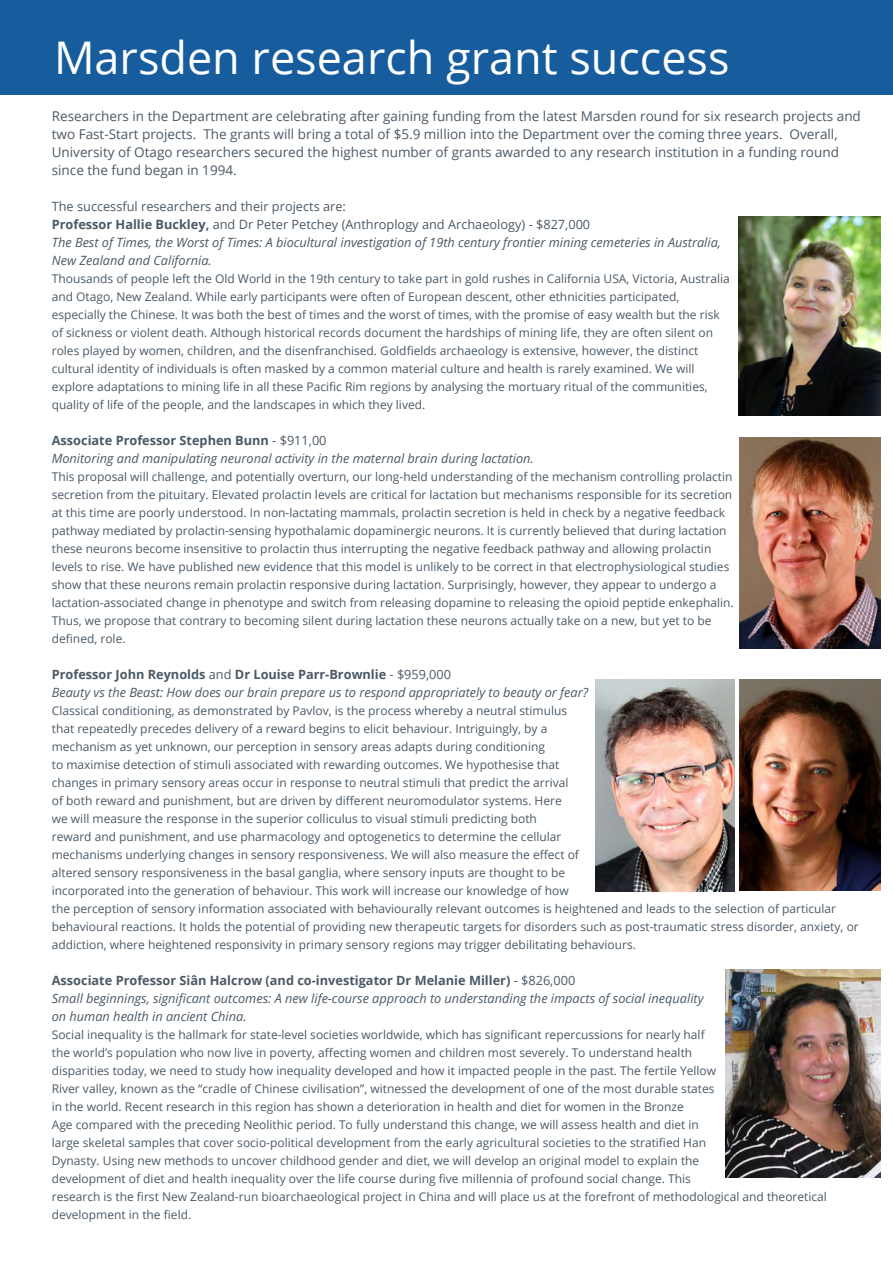
<style>
.page{position:relative;width:893px;height:1263px;background:#fff}
.page>*{position:absolute;margin:0;border:0;box-sizing:border-box;transform-origin:0 0}
.t1{font:45px "Open Sans";color:#fff}
.t2{font:13.5px/18px "Open Sans";color:#4b5966}
.t3{font:italic 12.75px/18px "Open Sans";color:#4b5966}
.t4{font:700 12.75px "Open Sans";color:#4b5966}
.t5{font:12.75px "Open Sans";color:#4b5966}
.t6{font:12px/18px "Open Sans";color:#4b5966}
.s1{font-weight:700}
.s2{font-weight:400}
</style>
<div class="page">
<div style="left:0;top:0;width:893px;height:95px;background:#175d9e"></div>
<img style="left:740px;top:437px;width:141px;height:212px">
<img style="left:739px;top:679px;width:142px;height:212px">
<img style="left:596px;top:679px;width:138px;height:212px">
<img style="left:738px;top:216px;width:143px;height:200px">
<img style="left:725px;top:969px;width:156px;height:209px">
<p class="t1" style="left:54px;top:26px;width:677px">Marsden research grant success</p>
<p class="t2" style="left:52px;top:107px;width:811px">Researchers in the Department are celebrating after gaining funding from the latest Marsden round for six research projects and two Fast-Start projects. The grants will bring a total of $5.9 million into the Department over the coming three years. Overall, University of Otago researchers secured the highest number of grants awarded to any research institution in a funding round since the fund began in 1994.</p>
<p class="t5" style="left:52px;top:198px;width:296px">The successful researchers and their projects are:</p>
<p class="t5" style="left:52px;top:216px;width:540px"><span class="s1">Professor Hallie Buckley,</span> and Dr Peter Petchey (Anthroplogy and Archaeology) - $827,000</p>
<p class="t3" style="left:52px;top:233px;width:671px">The Best of Times, the Worst of Times: A biocultural investigation of 19th century frontier mining cemeteries in Australia,<br>New Zealand and California.</p>
<p class="t6" style="left:52px;top:269px;width:680px">Thousands of people left the Old World in the 19th century to take part in gold rushes in California USA, Victoria, Australia and Otago, New Zealand. While early participants were often of European descent, other ethnicities participated, especially the Chinese. It was both the best of times and the worst of times, with the promise of easy wealth but the risk of sickness or violent death. Although historical records document the hardships of mining life, they are often silent on roles played by women, children, and the disenfranchised. Goldfields archaeology is extensive, however, the distinct cultural identity of individuals is often masked by a common material culture and health is rarely examined. We will explore adaptations to mining life in all these Pacific Rim regions by analysing the mortuary ritual of the communities, quality of life of the people, and the landscapes in which they lived.</p>
<p class="t4" style="left:52px;top:431px;width:276px">Associate Professor Stephen Bunn <span class="s2">- $911,00</span></p>
<p class="t3" style="left:52px;top:449px;width:483px">Monitoring and manipulating neuronal activity in the maternal brain during lactation.</p>
<p class="t6" style="left:52px;top:467px;width:683px">This proposal will challenge, and potentially overturn, our long-held understanding of the mechanism controlling prolactin secretion from the pituitary. Elevated prolactin levels are critical for lactation but mechanisms responsible for its secretion at this time are poorly understood. In non-lactating mammals, prolactin secretion is held in check by a negative feedback pathway mediated by prolactin-sensing hypothalamic dopaminergic neurons. It is currently believed that during lactation these neurons become insensitive to prolactin thus interrupting the negative feedback pathway and allowing prolactin levels to rise. We have published new evidence that this model is unlikely to be correct in that electrophysiological studies show that these neurons remain prolactin responsive during lactation. Surprisingly, however, they appear to undergo a lactation-associated change in phenotype and switch from releasing dopamine to releasing the opioid peptide enkephalin.<br>Thus, we propose that contrary to becoming silent during lactation these neurons actually take on a new, but yet to be defined, role.</p>
<p class="t4" style="left:52px;top:665px;width:401px">Professor John Reynolds <span class="s2">and</span> Dr Louise Parr-Brownlie <span class="s2">- $959,000</span></p>
<p class="t3" style="left:52px;top:683px;width:538px">Beauty vs the Beast: How does our brain prepare us to respond appropriately to beauty or fear?</p>
<p class="t6" style="left:52px;top:701px;width:808px">Classical conditioning, as demonstrated by Pavlov, is the process whereby a neutral stimulus<br>that repeatedly precedes delivery of a reward begins to elicit behaviour. Intriguingly, by a<br>mechanism as yet unknown, our perception in sensory areas adapts during conditioning<br>to maximise detection of stimuli associated with rewarding outcomes. We hypothesise that<br>changes in primary sensory areas occur in response to neutral stimuli that predict the arrival<br>of both reward and punishment, but are driven by different neuromodulator systems. Here<br>we will measure the response in the superior colliculus to visual stimuli predicting both<br>reward and punishment, and use pharmacology and optogenetics to determine the cellular<br>mechanisms underlying changes in sensory responsiveness. We will also measure the effect of<br>altered sensory responsiveness in the basal ganglia, where sensory inputs are thought to be<br>incorporated into the generation of behaviour. This work will increase our knowledge of how<br>the perception of sensory information associated with behaviourally relevant outcomes is heightened and leads to the selection of particular behavioural reactions. It holds the potential of providing new therapeutic targets for disorders such as post-traumatic stress disorder, anxiety, or addiction, where heightened responsivity in primary sensory regions may trigger debilitating behaviours.</p>
<p class="t4" style="left:52px;top:971px;width:525px">Associate Professor Siân Halcrow (and co-investigator Dr Melanie Miller) <span class="s2">- $826,000</span></p>
<p class="t3" style="left:52px;top:989px;width:653px">Small beginnings, significant outcomes: A new life-course approach to understanding the impacts of social inequality on human health in ancient China.</p>
<p class="t6" style="left:52px;top:1025px;width:777px">Social inequality is the hallmark for state-level societies worldwide, which has significant repercussions for nearly half<br>the world’s population who now live in poverty, affecting women and children most severely. To understand health<br>disparities today, we need to study how inequality developed and how it impacted people in the past. The fertile Yellow<br>River valley, known as the “cradle of Chinese civilisation”, witnessed the development of one of the most durable states<br>in the world. Recent research in this region has shown a deterioration in health and diet for women in the Bronze<br>Age compared with the preceding Neolithic period. To fully understand this change, we will assess health and diet in<br>large skeletal samples that cover socio-political development from the early agricultural societies to the stratified Han<br>Dynasty. Using new methods to uncover childhood gender and diet, we will develop an original model to explain the<br>development of diet and health inequality over the life course during five millennia of profound social change. This<br>research is the first New Zealand-run bioarchaeological project in China and will place us at the forefront of methodological and theoretical development in the field.</p>
</div>
